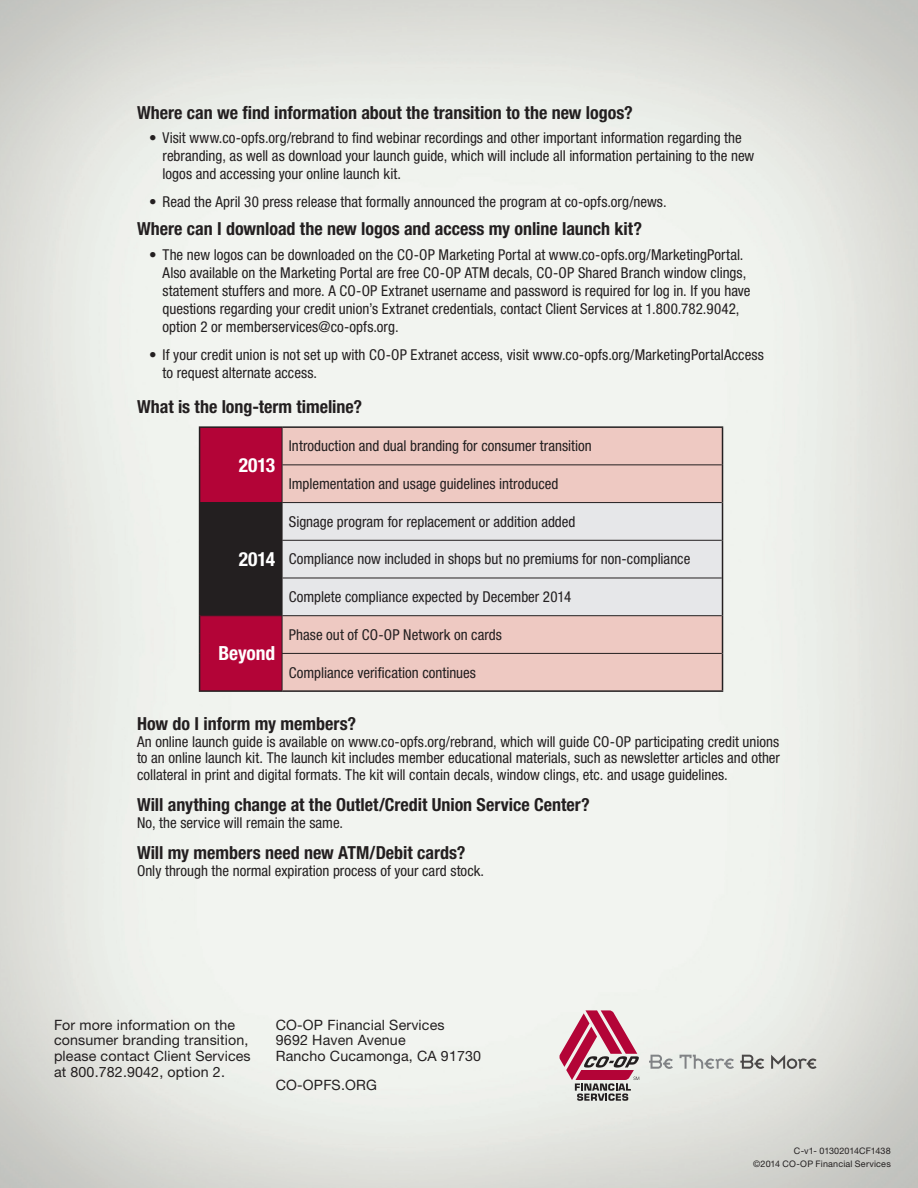
<style>
.page{position:relative;width:918px;height:1188px;background:#fff}
.page>*{position:absolute;margin:0;border:0;box-sizing:border-box;transform-origin:0 0}
.t1{font:700 condensed 19.5px "Helvetica Neue LT Std";color:#fff}
.t2{font:700 condensed 18px "Helvetica Neue LT Std";color:#231f20}
.t3{font:condensed 15px/18px "Helvetica Neue LT Std";color:#231f20}
.t4{font:14.25px/15.8px "Helvetica Neue LT Std";letter-spacing:.01em;color:#231f20}
.t5{font:9px/13.5px "Helvetica Neue LT Std";letter-spacing:.015em;color:#231f20;text-align:right}
</style>
<div class="page">
<svg style="left:559px;top:1010px;width:81px;height:91px;background:#c48998"></svg>
<svg style="left:649px;top:1055px;width:24px;height:14px"></svg>
<svg style="left:680px;top:1055px;width:54px;height:14px"></svg>
<svg style="left:740px;top:1055px;width:24px;height:14px"></svg>
<svg style="left:771px;top:1055px;width:46px;height:14px"></svg>
<div style="left:200px;top:427px;width:82px;height:76px;background:#b30437"></div>
<div style="left:283px;top:428px;width:439px;height:262px;background:#eec9c2"></div>
<div style="left:200px;top:503px;width:82px;height:113px;background:#231f20"></div>
<div style="left:283px;top:503px;width:439px;height:112px;background:#e6e7e9"></div>
<div style="left:200px;top:616px;width:82px;height:75px;background:#b30437"></div>
<hr style="left:199px;top:426px;width:83px;height:2px;background:#231f20">
<hr style="left:199px;top:428px;width:1px;height:37px;background:#231f20">
<hr style="left:282px;top:426px;width:441px;height:2px;background:#231f20">
<hr style="left:722px;top:428px;width:1px;height:37px;background:#231f20">
<hr style="left:199px;top:465px;width:1px;height:38px;background:#231f20">
<hr style="left:722px;top:465px;width:1px;height:38px;background:#231f20">
<hr style="left:199px;top:503px;width:1px;height:37px;background:#231f20">
<hr style="left:722px;top:503px;width:1px;height:37px;background:#231f20">
<hr style="left:199px;top:540px;width:1px;height:38px;background:#231f20">
<hr style="left:722px;top:540px;width:1px;height:38px;background:#231f20">
<hr style="left:199px;top:578px;width:1px;height:38px;background:#231f20">
<hr style="left:722px;top:578px;width:1px;height:38px;background:#231f20">
<hr style="left:199px;top:616px;width:1px;height:37px;background:#231f20">
<hr style="left:722px;top:616px;width:1px;height:37px;background:#231f20">
<hr style="left:199px;top:653px;width:1px;height:37px;background:#231f20">
<hr style="left:722px;top:653px;width:1px;height:37px;background:#231f20">
<hr style="left:199px;top:690px;width:83px;height:2px;background:#231f20">
<hr style="left:282px;top:690px;width:441px;height:2px;background:#231f20">
<hr style="left:282px;top:428px;width:1px;height:36px;background:#231f20">
<hr style="left:282px;top:464px;width:440px;height:1px;background:#231f20">
<hr style="left:282px;top:465px;width:1px;height:37px;background:#231f20">
<hr style="left:200px;top:502px;width:82px;height:1px;background:#231f20">
<hr style="left:282px;top:502px;width:440px;height:1px;background:#231f20">
<hr style="left:282px;top:503px;width:1px;height:37px;background:#231f20">
<hr style="left:282px;top:540px;width:440px;height:1px;background:#231f20">
<hr style="left:282px;top:541px;width:1px;height:37px;background:#231f20">
<hr style="left:282px;top:578px;width:440px;height:1px;background:#231f20">
<hr style="left:282px;top:578px;width:1px;height:37px;background:#231f20">
<hr style="left:282px;top:615px;width:440px;height:1px;background:#231f20">
<hr style="left:282px;top:616px;width:1px;height:37px;background:#231f20">
<hr style="left:282px;top:653px;width:440px;height:1px;background:#231f20">
<hr style="left:282px;top:654px;width:1px;height:36px;background:#231f20">
<p class="t2" style="left:137px;top:101px;width:497px">Where can we find information about the transition to the new logos?</p>
<p class="t3" style="left:163px;top:129px;width:593px;text-indent:-14px">• Visit www.co-opfs.org/rebrand to find webinar recordings and other important information regarding the rebranding, as well as download your launch guide, which will include all information pertaining to the new logos and accessing your online launch kit.</p>
<p class="t3" style="left:149px;top:193px;width:519px">• Read the April 30 press release that formally announced the program at co-opfs.org/news.</p>
<p class="t2" style="left:137px;top:218px;width:507px">Where can I download the new logos and access my online launch kit?</p>
<p class="t3" style="left:163px;top:246px;width:590px;text-indent:-14px">• The new logos can be downloaded on the CO-OP Marketing Portal at www.co-opfs.org/MarketingPortal.<br>Also available on the Marketing Portal are free CO-OP ATM decals, CO-OP Shared Branch window clings, statement stuffers and more. A CO-OP Extranet username and password is required for log in. If you have questions regarding your credit union’s Extranet credentials, contact Client Services at 1.800.782.9042, option 2 or memberservices@co-opfs.org.</p>
<p class="t3" style="left:163px;top:346px;width:603px;text-indent:-14px">• If your credit union is not set up with CO-OP Extranet access, visit www.co-opfs.org/MarketingPortalAccess to request alternate access.</p>
<p class="t2" style="left:137px;top:396px;width:227px">What is the long-term timeline?</p>
<h1 class="t1" style="left:239px;top:453px;width:38px">2013</h1>
<h1 class="t1" style="left:239px;top:547px;width:38px">2014</h1>
<p class="t3" style="left:289px;top:437px;width:305px">Introduction and dual branding for consumer transition</p>
<p class="t3" style="left:289px;top:475px;width:271px">Implementation and usage guidelines introduced</p>
<p class="t3" style="left:289px;top:512px;width:288px">Signage program for replacement or addition added</p>
<p class="t3" style="left:289px;top:550px;width:403px">Compliance now included in shops but no premiums for non-compliance</p>
<p class="t3" style="left:289px;top:588px;width:284px">Complete compliance expected by December 2014</p>
<p class="t3" style="left:289px;top:626px;width:215px">Phase out of CO-OP Network on cards</p>
<p class="t3" style="left:289px;top:663px;width:189px">Compliance verification continues</p>
<p class="t2" style="left:137px;top:713px;width:221px">How do I inform my members?</p>
<p class="t3" style="left:137px;top:733px;width:645px;line-height:16.5px;text-align:justify">An online launch guide is available on www.co-opfs.org/rebrand, which will guide CO-OP participating credit unions to an online launch kit. The launch kit includes member educational materials, such as newsletter articles and other collateral in print and digital formats. The kit will contain decals, window clings, etc. and usage guidelines.</p>
<p class="t2" style="left:137px;top:794px;width:454px">Will anything change at the Outlet/Credit Union Service Center?</p>
<p class="t3" style="left:137px;top:813px;width:208px">No, the service will remain the same.</p>
<p class="t2" style="left:137px;top:842px;width:330px">Will my members need new ATM/Debit cards?</p>
<p class="t3" style="left:137px;top:861px;width:349px">Only through the normal expiration process of your card stock.</p>
<h1 class="t1" style="left:218px;top:642px;width:58px">Beyond</h1>
<p class="t4" style="left:54px;top:1016px;width:198px">For more information on the consumer branding transition, please contact Client Services at 800.782.9042, option 2.</p>
<p class="t4" style="left:276px;top:1016px;width:207px">CO‑OP Financial Services<br>9692 Haven Avenue<br>Rancho Cucamonga, CA 91730</p>
<p class="t4" style="left:276px;top:1077px;width:38px">Co‑opfs</p>
<p class="t4" style="left:341px;top:1077px;width:37px">.org</p>
<p class="t5" style="left:753px;top:1143px;width:139px">C-v1- 01302014CF1438<br>©2014 CO‑OP Financial Services</p>
</div>
